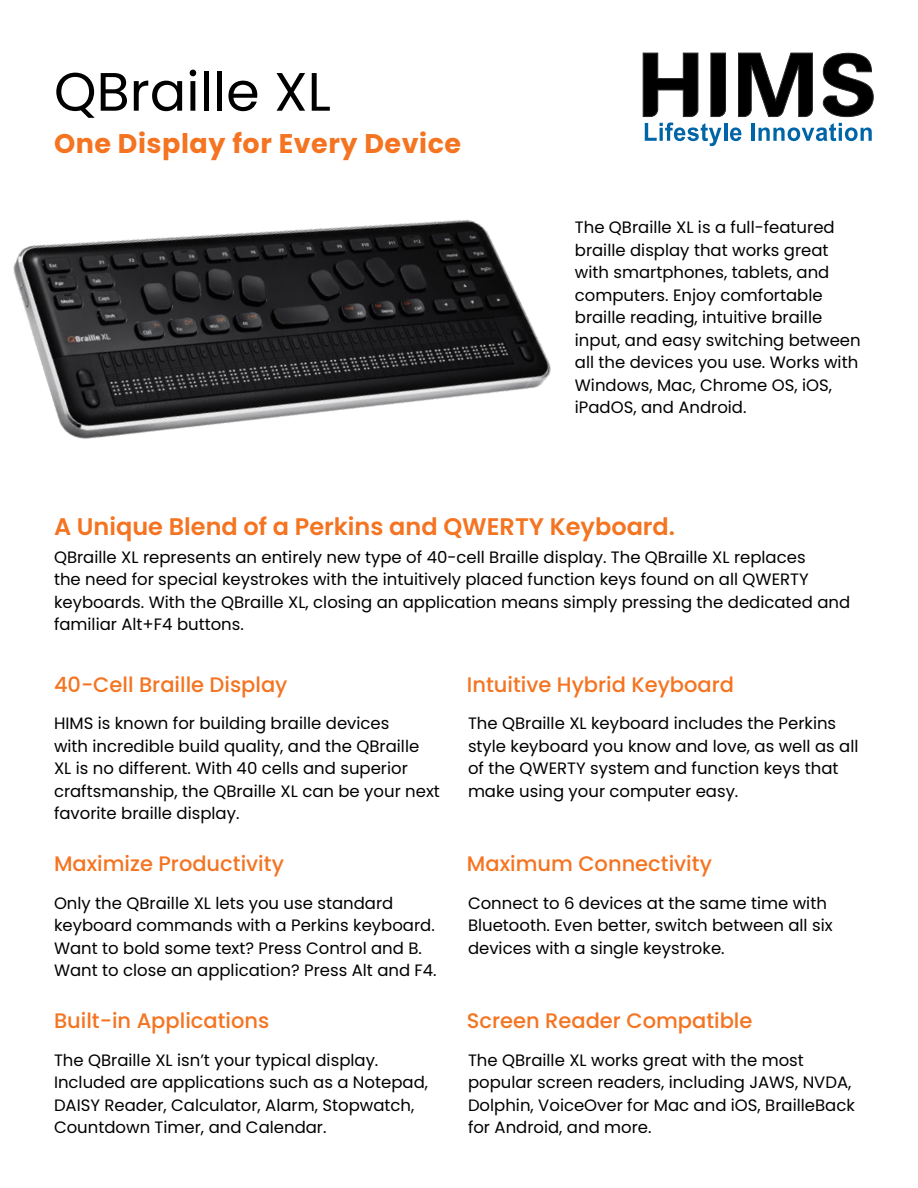
<style>
.page{position:relative;width:918px;height:1188px;background:#fff}
.page>*{position:absolute;margin:0;border:0;box-sizing:border-box;transform-origin:0 0}
.t1{font:54px "Poppins";color:#000}
.Sub_Heading{font:700 27px "Poppins";letter-spacing:.02em;color:#f47421}
.Sub_Heading_2{font:600 24px "Poppins";color:#f47421}
.Sub_Heading_3{font:500 21px "Poppins";color:#f47421}
.Paragraph_Style_1{font:16.5px/22.5px "Poppins";color:#000}
</style>
<div class="page">
<img style="left:13px;top:52px;width:706px;height:387px">
<svg style="left:823px;top:53px;width:51px;height:64px"></svg>
<svg style="left:643px;top:53px;width:55px;height:64px"></svg>
<svg style="left:738px;top:53px;width:75px;height:64px"></svg>
<svg style="left:711px;top:53px;width:15px;height:64px"></svg>
<svg style="left:645px;top:123px;width:76px;height:23px"></svg>
<hr style="left:724px;top:123px;width:3px;height:18px;background:#0065a7">
<svg style="left:730px;top:127px;width:12px;height:14px"></svg>
<hr style="left:751px;top:123px;width:4px;height:18px;background:#0065a7">
<svg style="left:759px;top:123px;width:113px;height:18px"></svg>
<h1 class="t1" style="left:54px;top:60px;width:278px">QBraille XL</h1>
<h2 class="Sub_Heading" style="left:54px;top:127px;width:409px">One Display for Every Device</h2>
<p class="Paragraph_Style_1" style="left:575px;top:216px;width:287px">The QBraille XL is a full-featured braille display that works great with smartphones, tablets, and computers. Enjoy comfortable braille reading, intuitive braille input, and easy switching between all the devices you use. Works with<br>Windows, Mac, Chrome OS, iOS, iPadOS, and Android.</p>
<h2 class="Sub_Heading_2" style="left:54px;top:513px;width:623px">A Unique Blend of a Perkins and QWERTY Keyboard.</h2>
<p class="Paragraph_Style_1" style="left:54px;top:546px;width:798px">QBraille XL represents an entirely new type of 40-cell Braille display. The QBraille XL replaces<br>the need for special keystrokes with the intuitively placed function keys found on all QWERTY keyboards. With the QBraille XL, closing an application means simply pressing the dedicated and familiar Alt+F4 buttons.</p>
<h2 class="Sub_Heading_3" style="left:54px;top:672px;width:235px">40-Cell Braille Display</h2>
<p class="Paragraph_Style_1" style="left:54px;top:712px;width:387px">HIMS is known for building braille devices<br>with incredible build quality, and the QBraille XL is no different. With 40 cells and superior craftsmanship, the QBraille XL can be your next favorite braille display.</p>
<h2 class="Sub_Heading_3" style="left:54px;top:852px;width:231px">Maximize Productivity</h2>
<p class="Paragraph_Style_1" style="left:54px;top:892px;width:384px">Only the QBraille XL lets you use standard keyboard commands with a Perkins keyboard.<br>Want to bold some text? Press Control and B.<br>Want to close an application? Press Alt and F4.</p>
<h2 class="Sub_Heading_3" style="left:54px;top:1008px;width:217px">Built-in Applications</h2>
<p class="Paragraph_Style_1" style="left:54px;top:1049px;width:376px">The QBraille XL isn’t your typical display.<br>Included are applications such as a Notepad, DAISY Reader, Calculator, Alarm, Stopwatch, Countdown Timer, and Calendar.</p>
<h2 class="Sub_Heading_3" style="left:467px;top:672px;width:269px">Intuitive Hybrid Keyboard</h2>
<p class="Paragraph_Style_1" style="left:468px;top:712px;width:392px">The QBraille XL keyboard includes the Perkins style keyboard you know and love, as well as all of the QWERTY system and function keys that make using your computer easy.</p>
<h2 class="Sub_Heading_3" style="left:467px;top:852px;width:246px">Maximum Connectivity</h2>
<p class="Paragraph_Style_1" style="left:468px;top:892px;width:366px">Connect to 6 devices at the same time with<br>Bluetooth. Even better, switch between all six devices with a single keystroke.</p>
<h2 class="Sub_Heading_3" style="left:467px;top:1008px;width:287px">Screen Reader Compatible</h2>
<p class="Paragraph_Style_1" style="left:468px;top:1049px;width:388px">The QBraille XL works great with the most popular screen readers, including JAWS, NVDA, Dolphin, VoiceOver for Mac and iOS, BrailleBack for Android, and more.</p>
</div>
